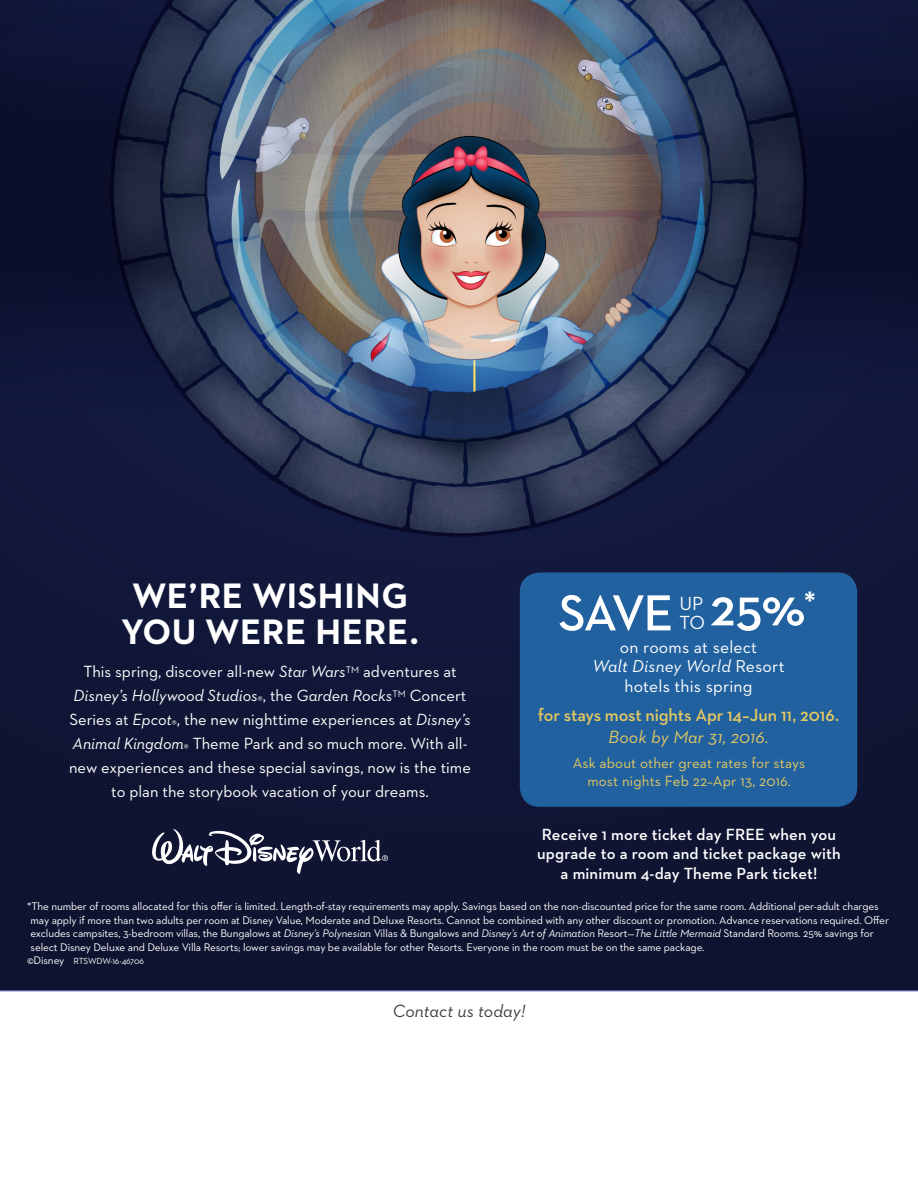
<style>
.page{position:relative;width:918px;height:1188px;background:#fff}
.page>*{position:absolute;margin:0;border:0;box-sizing:border-box;transform-origin:0 0}
.t1{font:600 54.15px "Neutraface 2 Text";color:#fff}
.t2{font:600 51.6px "Neutraface 2 Text";color:#fff}
.t3{font:700 36px/36px "Neutraface 2 Text";letter-spacing:.015em;color:#fff;text-align:center}
.t4{font:19.35px "Neutraface 2 Text";color:#fff}
.t5{font:600 18px "Neutraface 2 Text";letter-spacing:-.01em;color:#e3c861}
.t6{font:italic 18px "Neutraface 2 Text";letter-spacing:.005em;color:#e3c861}
.t7{font:italic 18px "Neutraface 2 Text";color:#414042}
.t8{font:17.7px/19.4px "Neutraface 2 Text";letter-spacing:.01em;color:#fff;text-align:center}
.t9{font:16.5px/24px "Neutraface 2 Text";color:#fff;text-align:center}
.t10{font:600 16.5px/19.5px "Neutraface 2 Text";letter-spacing:.01em;color:#fff;text-align:center}
.t11{font:15px/18px "Neutraface 2 Text";letter-spacing:.01em;color:#e3c861;text-align:center}
.t12{font:11.25px/13.5px "Neutraface 2 Text";letter-spacing:-.01em;color:#fff}
.t13{font:9px "Neutraface 2 Text";letter-spacing:-.025em;color:#fff}
.s1{font-style:italic}
.s2{font-size:11.25px}
</style>
<div class="page">
<svg style="left:0;top:989px;width:918px;height:2px;background:#343669"></svg>
<img style="left:0;top:0;width:918px;height:989px">
<svg style="left:151px;top:829px;width:237px;height:45px;background:#41455c"></svg>
<div style="left:520px;top:572px;width:337px;height:235px;background:#21619f;border-radius:20px"></div>
<h3 class="t3" style="left:121px;top:577px;width:299px">WE’RE WISHING<br>YOU WERE HERE.</h3>
<p class="t9" style="left:69px;top:659px;width:403px">This spring, discover all-new <span class="s1">Star Wars</span><sup>TM</sup> adventures at <span class="s1">Disney’s Hollywood Studios</span><sub>®</sub>, the <span class="s1">Garden Rocks</span><sup>TM</sup> Concert Series at <span class="s1">Epcot</span><sub>®</sub>, the new nighttime experiences at <span class="s1">Disney’s Animal Kingdom</span><sub>®</sub> Theme Park and so much more. With all&shy;new experiences and these special savings, now is the time to plan the storybook vacation of your dreams.</p>
<h2 class="t2" style="left:558px;top:580px;width:117px">SAVE</h2>
<h1 class="t1" style="left:710px;top:573px;width:108px">25%<sup>*</sup></h1>
<h3 class="t4" style="left:679px;top:591px;width:26px">UP</h3>
<h3 class="t4" style="left:679px;top:611px;width:27px">TO</h3>
<h3 class="t8" style="left:593px;top:637px;width:194px">on rooms at select<br><span class="s1">Walt Disney World</span> Resort hotels this spring</h3>
<h3 class="t5" style="left:538px;top:703px;width:303px">for stays most nights Apr 14–Jun 11, 2016.</h3>
<h3 class="t6" style="left:609px;top:725px;width:162px">Book by Mar 31, 2016.</h3>
<h3 class="t11" style="left:573px;top:754px;width:234px">Ask about other great rates for stays most nights Feb 22–Apr 13, 2016.</h3>
<h3 class="t10" style="left:537px;top:824px;width:305px">Receive 1 more ticket day FREE when you upgrade to a room and ticket package with a minimum 4-day Theme Park ticket!</h3>
<p class="t12" style="left:31px;top:899px;width:860px;text-indent:-4px">*The number of rooms allocated for this offer is limited. Length-of-stay requirements may apply. Savings based on the non-discounted price for the same room. Additional per-adult charges may apply if more than two adults per room at Disney Value, Moderate and Deluxe Resorts. Cannot be combined with any other discount or promotion. Advance reservations required. Offer excludes campsites, 3-bedroom villas, the Bungalows at <span class="s1">Disney’s Polynesian</span> Villas &amp; Bungalows and <span class="s1">Disney’s Art of Animation</span> Resort—<span class="s1">The Little Mermaid</span> Standard Rooms. 25% savings for select Disney Deluxe and Deluxe Villa Resorts; lower savings may be available for other Resorts. Everyone in the room must be on the same package.</p>
<p class="t13" style="left:27px;top:956px;width:119px"><span class="s2">©Disney</span> RTSWDW-16-46706</p>
<h3 class="t7" style="left:393px;top:1000px;width:134px">Contact us today!</h3>
</div>
